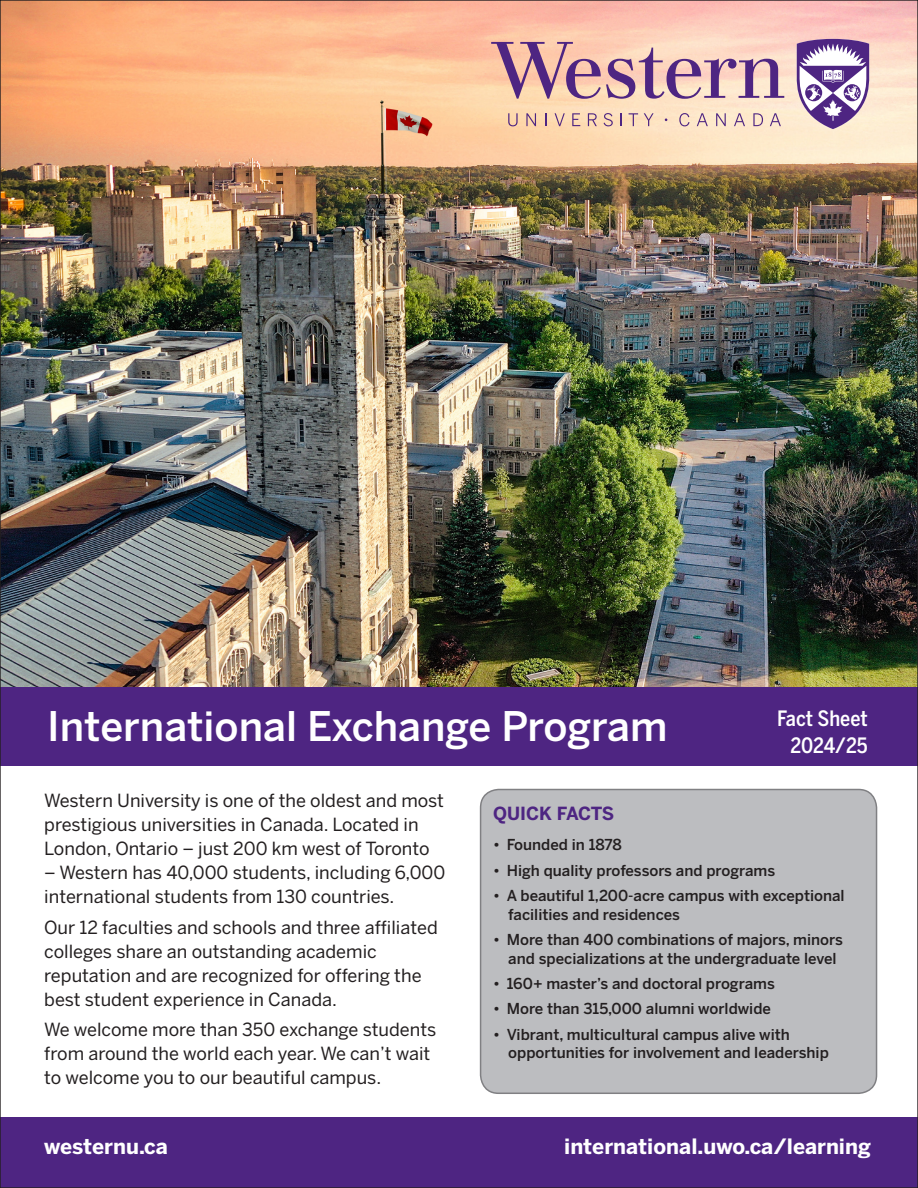
<style>
.page{position:relative;width:918px;height:1188px;background:#fff}
.page>*{position:absolute;margin:0;border:0;box-sizing:border-box;transform-origin:0 0}
.H0__purple{font:500 40.5px "Benton Sans";color:#fff}
.Deckhead__white{font:700 21px "Benton Sans";color:#fff}
.Deckhead__white-2{font:500 21px/27px "Benton Sans Cond";color:#fff;text-align:right}
.Body__white{font:18px/24px "Benton Sans";color:#231f20}
.t1{font:700 18px "Benton Sans";letter-spacing:-.015em;color:#4e2582}
.t2{font:500 15px/18.6px "Benton Sans";color:#231f20}
</style>
<div class="page">
<div style="left:0;top:1118px;width:918px;height:70px;background:#4e2582"></div>
<img style="left:2px;top:2px;width:914px;height:686px">
<div style="left:481px;top:790px;width:396px;height:303px;background:#bcbdc0;border-radius:18px"></div>
<div style="left:480px;top:789px;width:397px;height:305px;border:2px solid #808083;border-radius:18px"></div>
<div style="left:0;top:688px;width:918px;height:78px;background:#4e2582"></div>
<svg style="left:588px;top:113px;width:9px;height:13px"></svg>
<svg style="left:604px;top:113px;width:9px;height:13px"></svg>
<svg style="left:508px;top:113px;width:10px;height:13px"></svg>
<svg style="left:621px;top:113px;width:1px;height:13px"></svg>
<svg style="left:526px;top:113px;width:10px;height:13px"></svg>
<svg style="left:572px;top:113px;width:8px;height:13px"></svg>
<svg style="left:555px;top:113px;width:10px;height:13px"></svg>
<svg style="left:546px;top:113px;width:1px;height:13px"></svg>
<svg style="left:644px;top:113px;width:10px;height:13px"></svg>
<svg style="left:716px;top:113px;width:10px;height:13px"></svg>
<svg style="left:753px;top:113px;width:10px;height:13px"></svg>
<svg style="left:734px;top:113px;width:11px;height:13px"></svg>
<svg style="left:770px;top:113px;width:11px;height:13px"></svg>
<svg style="left:679px;top:113px;width:11px;height:13px"></svg>
<svg style="left:491px;top:42px;width:293px;height:57px;background:#cfa7ac"></svg>
<svg style="left:697px;top:113px;width:11px;height:13px"></svg>
<svg style="left:629px;top:113px;width:9px;height:13px"></svg>
<svg style="left:797px;top:39px;width:72px;height:90px"></svg>
<p class="H0__purple" style="left:47px;top:703px;width:622px">International Exchange Program</p>
<p class="Deckhead__white-2" style="left:777px;top:705px;width:92px">Fact Sheet<br>2024/25</p>
<p class="Body__white" style="left:44px;top:788px;width:401px">Western University is one of the oldest and most prestigious universities in Canada. Located in<br>London, Ontario – just 200 km west of Toronto</p>
<p class="Body__white" style="left:44px;top:860px;width:403px">– Western has 40,000 students, including 6,000 international students from 130 countries.</p>
<p class="Body__white" style="left:44px;top:915px;width:395px">Our 12 faculties and schools and three affiliated colleges share an outstanding academic reputation and are recognized for offering the best student experience in Canada.</p>
<p class="Body__white" style="left:44px;top:1018px;width:394px">We welcome more than 350 exchange students from around the world each year. We can’t wait to welcome you to our beautiful campus.</p>
<p class="t1" style="left:493px;top:803px;width:123px">QUICK FACTS</p>
<p class="t2" style="left:493px;top:835px;width:130px">• Founded in 1878</p>
<p class="t2" style="left:493px;top:861px;width:283px">• High quality professors and programs</p>
<p class="t2" style="left:508px;top:886px;width:338px;text-indent:-15px">• A beautiful 1,200-acre campus with exceptional facilities and residences</p>
<p class="t2" style="left:493px;top:930px;width:351px;text-align:center">• More than 400 combinations of majors, minors and specializations at the undergraduate level</p>
<p class="t2" style="left:493px;top:974px;width:283px">• 160+ master’s and doctoral programs</p>
<p class="t2" style="left:493px;top:999px;width:279px">• More than 315,000 alumni worldwide</p>
<p class="t2" style="left:508px;top:1025px;width:322px;text-indent:-15px">• Vibrant, multicultural campus alive with opportunities for involvement and leadership</p>
<p class="Deckhead__white" style="left:44px;top:1134px;width:125px">westernu.ca</p>
<p class="Deckhead__white" style="left:564px;top:1134px;width:308px">international.uwo.ca/learning</p>
</div>
